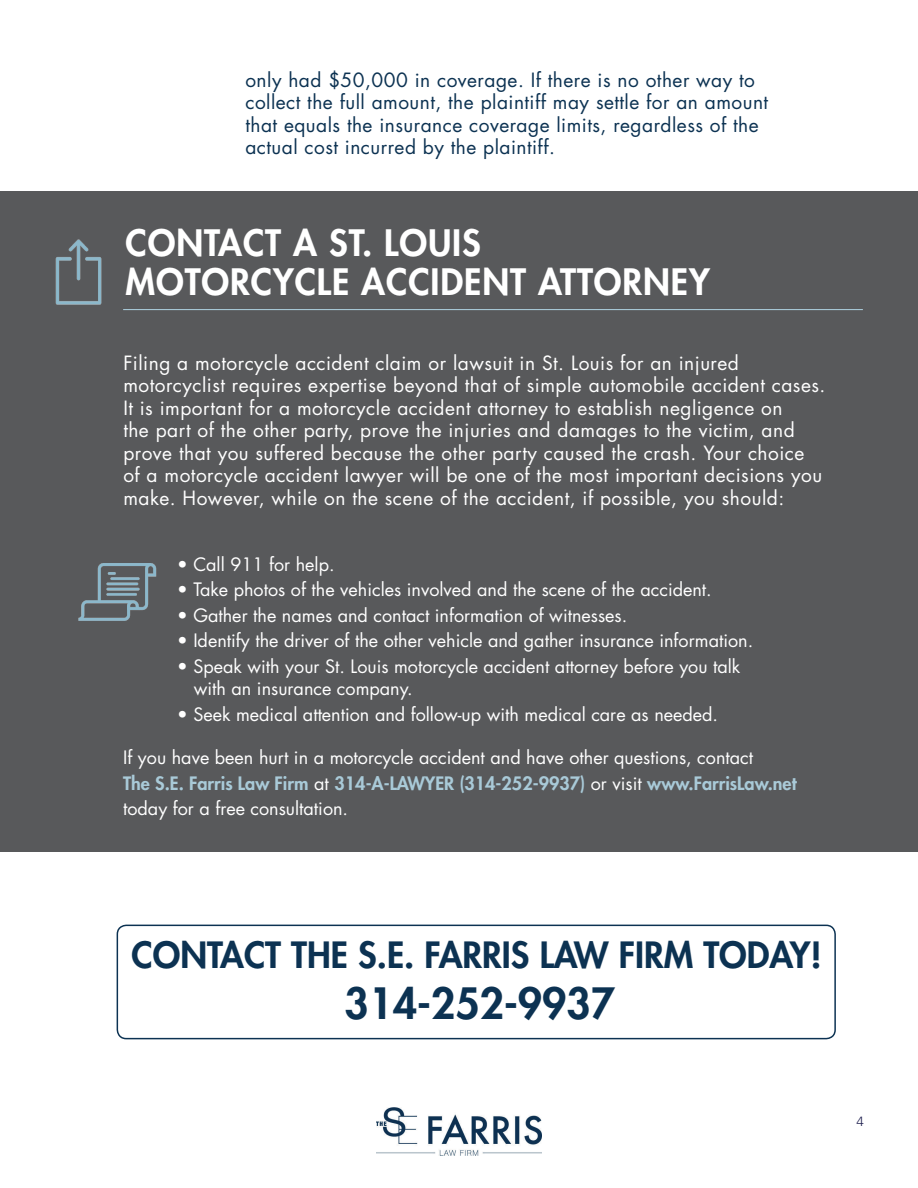
<style>
.page{position:relative;width:918px;height:1188px;background:#fff}
.page>*{position:absolute;margin:0;border:0;box-sizing:border-box;transform-origin:0 0}
.t1{font:800 42px "Futura Std";color:#0c3252}
.t2{font:800 35.4px/39px "Futura Std";letter-spacing:.025em;color:#fff}
.t3{font:800 35.25px "Futura Std";color:#0c3252}
.t4{font:19.2px/22.5px "Futura Std";letter-spacing:.025em;color:#fff}
.t5{font:19.2px/22.5px "Futura Std";letter-spacing:.025em;color:#0c3252}
.t6{font:18px/25.5px "Futura Std";color:#fff}
.t7{font:300 13.5px "Univers LT Std";color:#1e1f4f}
.s1{font-weight:800;color:#a9cad8}
</style>
<div class="page">
<img style="left:377px;top:1107px;width:164px;height:48px">
<div style="left:0;top:191px;width:918px;height:660px;background:#58595b"></div>
<hr style="left:123px;top:309px;width:740px;height:1px;background:#a9cad8">
<img style="left:55px;top:240px;width:47px;height:64px">
<div style="left:117px;top:925px;width:719px;height:114px;border:1px solid #0c3252;border-radius:9px"></div>
<img style="left:78px;top:563px;width:79px;height:58px">
<p class="t5" style="left:245px;top:69px;width:524px">only had $50,000 in coverage. If there is no other way to collect the full amount, the plaintiff may settle for an amount that equals the insurance coverage limits, regardless of the actual cost incurred by the plaintiff.</p>
<h2 class="t2" style="left:126px;top:224px;width:586px">CONTACT A ST. LOUIS<br>MOTORCYCLE ACCIDENT ATTORNEY</h2>
<p class="t4" style="left:123px;top:352px;width:704px">Filing a motorcycle accident claim or lawsuit in St. Louis for an injured motorcyclist requires expertise beyond that of simple automobile accident cases.<br>It is important for a motorcycle accident attorney to establish negligence on<br>the part of the other party, prove the injuries and damages to the victim, and prove that you suffered because the other party caused the crash. Your choice of a motorcycle accident lawyer will be one of the most important decisions you make. However, while on the scene of the accident, if possible, you should:</p>
<p class="t6" style="left:177px;top:552px;width:159px">• Call 911 for help.</p>
<p class="t6" style="left:177px;top:577px;width:536px">• Take photos of the vehicles involved and the scene of the accident.</p>
<p class="t6" style="left:177px;top:603px;width:452px">• Gather the names and contact information of witnesses.</p>
<p class="t6" style="left:177px;top:628px;width:578px">• Identify the driver of the other vehicle and gather insurance information.</p>
<p class="t6" style="left:194px;top:655px;width:548px;line-height:22.5px;text-indent:-17px">• Speak with your St. Louis motorcycle accident attorney before you talk with an insurance company.</p>
<p class="t6" style="left:177px;top:702px;width:543px">• Seek medical attention and follow-up with medical care as needed.</p>
<p class="t6" style="left:123px;top:745px;width:675px">If you have been hurt in a motorcycle accident and have other questions, contact<br><span class="s1">The S.E. Farris Law Firm</span> at <span class="s1">314-A-LAWYER (314-252-9937)</span> or visit <span class="s1">www.FarrisLaw.net </span>today for a free consultation.</p>
<h3 class="t3" style="left:132px;top:933px;width:692px">CONTACT THE S.E. FARRIS LAW FIRM TODAY!</h3>
<h1 class="t1" style="left:344px;top:977px;width:272px">314-252-9937</h1>
<p class="t7" style="left:856px;top:1114px;width:9px">4</p>
</div>
